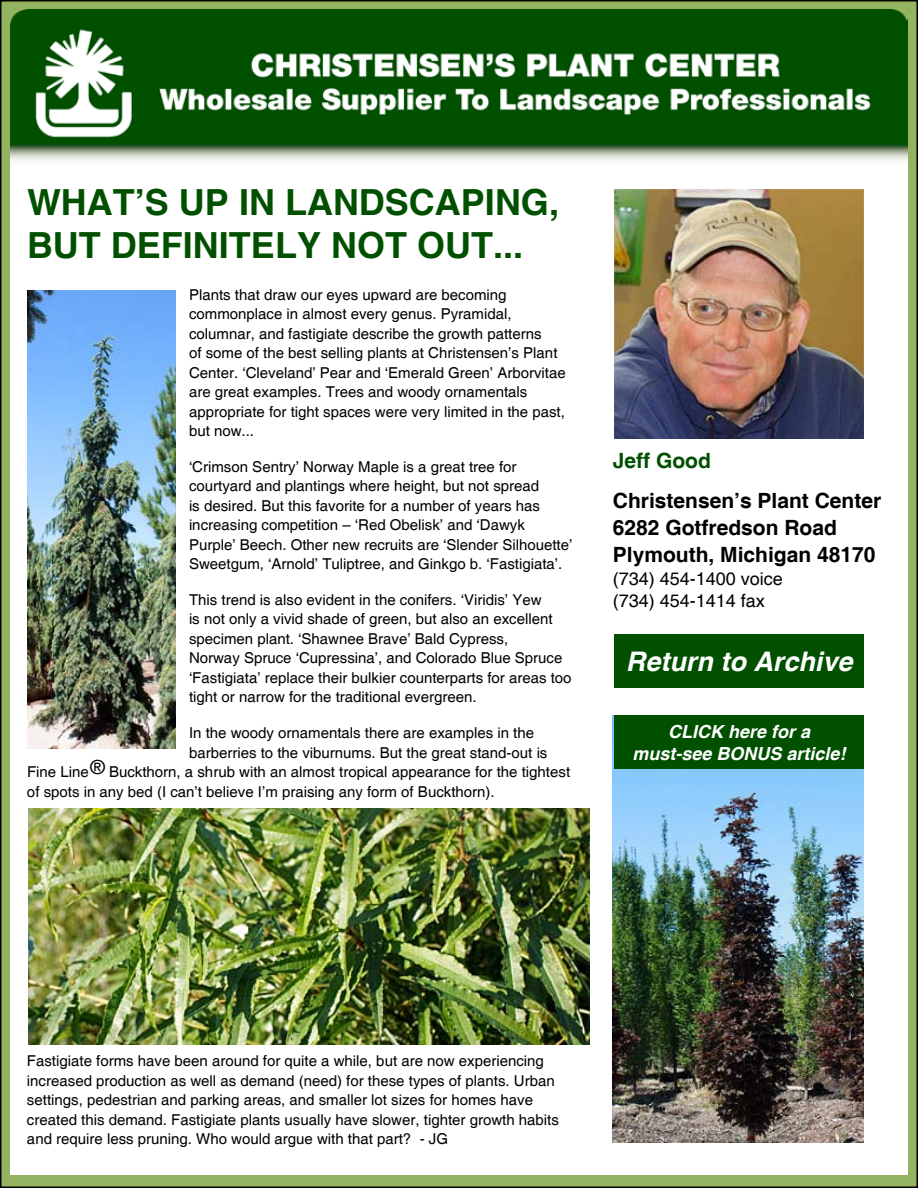
<style>
.page{position:relative;width:918px;height:1188px;background:#fff}
.page>*{position:absolute;margin:0;border:0;box-sizing:border-box;transform-origin:0 0}
.t1{font:700 36px/43.2px "Helvetica";color:#005000}
.t2{font:italic 700 27px "Helvetica";color:#fff}
.t3{font:700 21px/27px "Helvetica";color:#000}
.t4{font:700 21px "Helvetica";color:#005000}
.t5{font:18px/22.5px "Helvetica";color:#000}
.t6{font:italic 700 18px/21.6px "Helvetica";color:#fff;text-align:center}
.t7{font:15px/19.5px "Helvetica";color:#000}
</style>
<div class="page">
<div style="left:1px;top:1px;width:916px;height:1186px;background:#93b361"></div>
<div style="left:10px;top:155px;width:898px;height:1019px;background:#fff"></div>
<img style="left:10px;top:9px;width:898px;height:152px">
<div style="left:614px;top:634px;width:250px;height:54px;background:#005000"></div>
<img style="left:614px;top:189px;width:250px;height:250px">
<img style="left:613px;top:716px;width:251px;height:426px">
<img style="left:27px;top:291px;width:149px;height:458px">
<div style="left:614px;top:716px;width:250px;height:54px;background:#005000"></div>
<img style="left:28px;top:808px;width:561px;height:237px">
<h1 class="t1" style="left:27px;top:183px;width:534px">WHAT’S UP IN LANDSCAPING,<br>BUT DEFINITELY NOT OUT...</h1>
<p class="t7" style="left:189px;top:285px;width:378px">Plants that draw our eyes upward are becoming commonplace in almost every genus. Pyramidal, columnar, and fastigiate describe the growth patterns<br>of some of the best selling plants at Christensen’s Plant Center. ‘Cleveland’ Pear and ‘Emerald Green’ Arborvitae are great examples. Trees and woody ornamentals appropriate for tight spaces were very limited in the past, but now...</p>
<p class="t7" style="left:189px;top:457px;width:385px">‘Crimson Sentry’ Norway Maple is a great tree for courtyard and plantings where height, but not spread<br>is desired. But this favorite for a number of years has increasing competition – ‘Red Obelisk’ and ‘Dawyk Purple’ Beech. Other new recruits are ‘Slender Silhouette’ Sweetgum, ‘Arnold’ Tuliptree, and Ginkgo b. ‘Fastigiata’.</p>
<p class="t7" style="left:189px;top:590px;width:384px">This trend is also evident in the conifers. ‘Viridis’ Yew<br>is not only a vivid shade of green, but also an excellent specimen plant. ‘Shawnee Brave’ Bald Cypress,<br>Norway Spruce ‘Cupressina’, and Colorado Blue Spruce ‘Fastigiata’ replace their bulkier counterparts for areas too tight or narrow for the traditional evergreen.</p>
<p class="t7" style="left:189px;top:724px;width:347px">In the woody ornamentals there are examples in the</p>
<p class="t7" style="left:189px;top:743px;width:360px">barberries to the viburnums. But the great stand-out is</p>
<p class="t7" style="left:27px;top:763px;width:545px">Fine Line<sup>®</sup> Buckthorn, a shrub with an almost tropical appearance for the tightest</p>
<p class="t7" style="left:27px;top:782px;width:469px">of spots in any bed (I can’t believe I’m praising any form of Buckthorn).</p>
<h3 class="t4" style="left:613px;top:447px;width:100px">Jeff Good</h3>
<h3 class="t3" style="left:613px;top:488px;width:270px">Christensen’s Plant Center<br>6282 Gotfredson Road<br>Plymouth, Michigan 48170</h3>
<p class="t5" style="left:613px;top:568px;width:172px">(734) 454-1400 voice (734) 454-1414 fax</p>
<h2 class="t2" style="left:626px;top:645px;width:228px">Return to Archive</h2>
<p class="t6" style="left:633px;top:722px;width:215px">CLICK here for a must-see BONUS article!</p>
<p class="t7" style="left:27px;top:1052px;width:533px">Fastigiate forms have been around for quite a while, but are now experiencing increased production as well as demand (need) for these types of plants. Urban settings, pedestrian and parking areas, and smaller lot sizes for homes have created this demand. Fastigiate plants usually have slower, tighter growth habits and require less pruning. Who would argue with that part? - JG</p>
</div>
